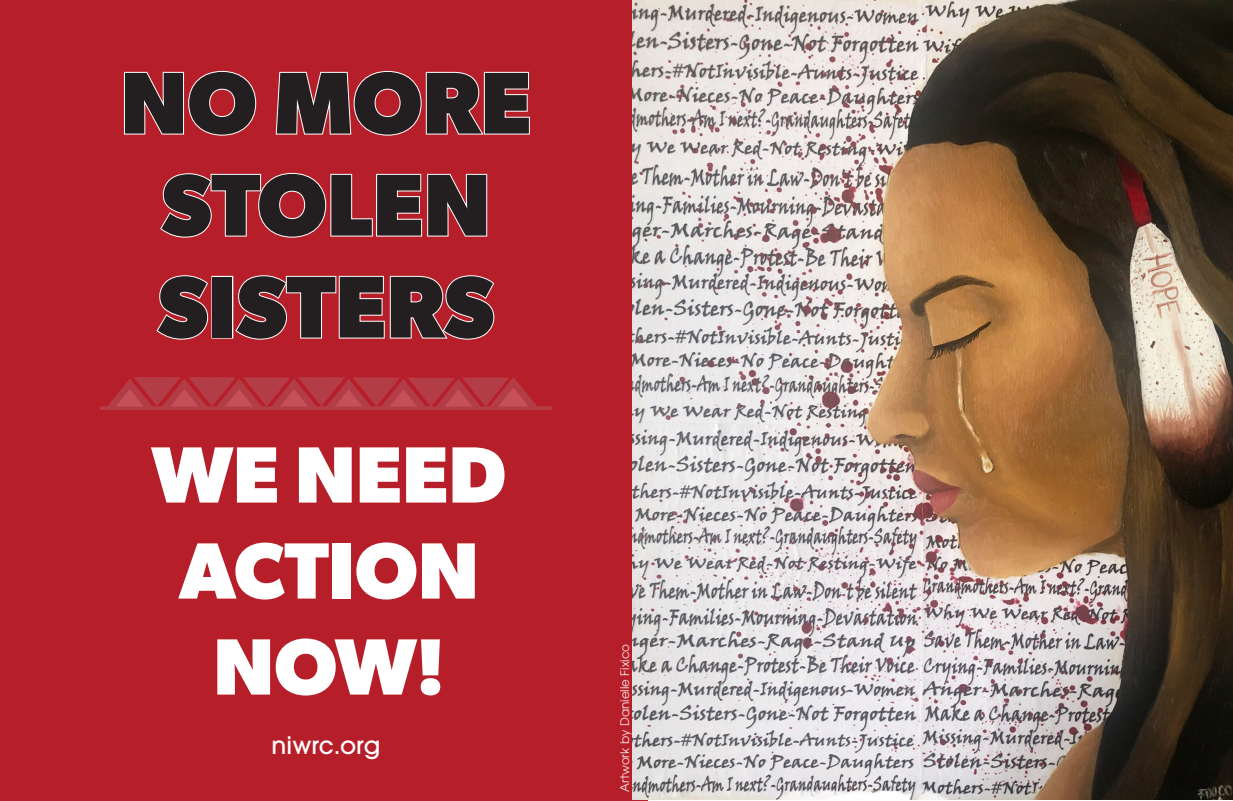
<style>
.page{position:relative;width:1233px;height:801px;background:#fff}
.page>*{position:absolute;margin:0;border:0;box-sizing:border-box;transform-origin:0 0}
.t1{font:700 88px/102px "Gibson";color:#231f20;text-align:center}
.t2{font:700 80px/96px "Gibson";color:#fff;text-align:center}
.t3{font:500 24px "ITC Avant Garde Pro";color:#fff}
.t4{font:12px "ITC Avant Garde Pro";color:#fff}
</style>
<div class="page">
<div style="left:0;top:0;width:648px;height:801px;background:#b61f2a"></div>
<svg style="left:124px;top:70px;width:133px;height:66px"></svg>
<svg style="left:275px;top:70px;width:255px;height:66px"></svg>
<svg style="left:160px;top:172px;width:328px;height:66px"></svg>
<svg style="left:156px;top:275px;width:53px;height:65px"></svg>
<div style="left:211px;top:276px;width:22px;height:63px;border:2px solid #fff"></div>
<svg style="left:235px;top:275px;width:260px;height:65px"></svg>
<img style="left:101px;top:377px;width:451px;height:32px">
<img style="left:633px;top:0;width:599px;height:799px">
<p class="t1" style="left:121px;top:50px;width:412px">NO MORE<br>STOLEN</p>
<p class="t1" style="left:158px;top:254px;width:338px">SISTERS</p>
<p class="t2" style="left:152px;top:425px;width:356px">WE NEED</p>
<p class="t2" style="left:179px;top:521px;width:301px">ACTION<br>NOW!</p>
<p class="t3" style="left:272px;top:730px;width:110px">niwrc.org</p>
<p class="t4" style="left:617px;top:792px;width:150px;rotate:-90deg">Artwork by Danielle Fixico</p>
</div>
